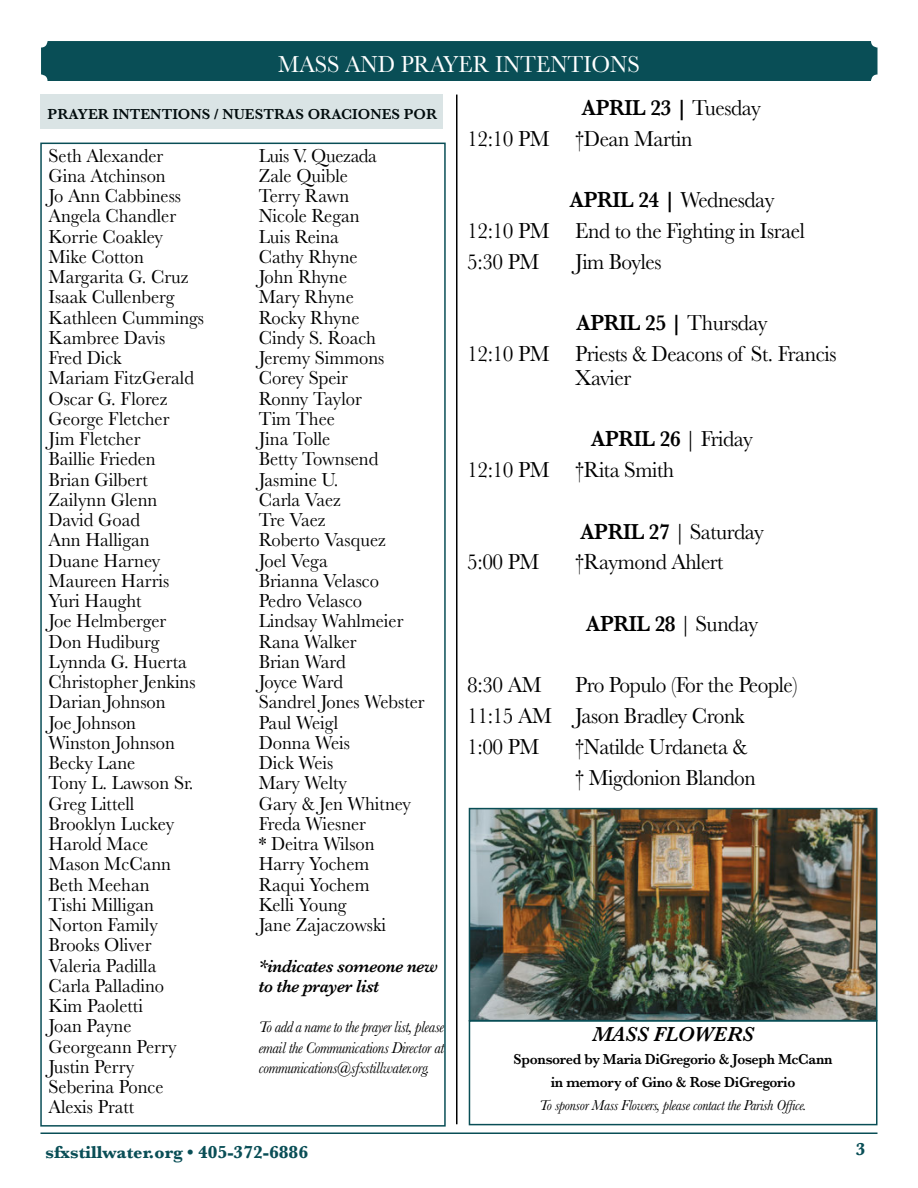
<style>
.page{position:relative;width:918px;height:1188px;background:#fff}
.page>*{position:absolute;margin:0;border:0;box-sizing:border-box;transform-origin:0 0}
.t1{font:24px "Tphwnm Baskerville";color:#fff;scale:.95 1}
.t2{font:22.5px/30.8px "Tphwnm Baskerville";letter-spacing:-.02em;color:#000;scale:.95 1}
.t3{font:22.5px "Ycqbqx Baskerville";letter-spacing:-.02em;color:#000;scale:.95 1}
.t4{font:600 22.5px "Baskerville";letter-spacing:-.02em;color:#000;scale:.95 1}
.t5{font:italic 600 21px "Baskerville";color:#000}
.t6{font:19.5px/20.2px "Tphwnm Baskerville";color:#000;scale:.95 1}
.t7{font:19.5px/20.2px "Ycqbqx Baskerville";color:#000;scale:.95 1}
.t8{font:italic 600 18px/20.2px "Baskerville";letter-spacing:-.02em;color:#000;scale:.95 1}
.t9{font:700 18px "Baskerville";color:#094e56}
.t10{font:italic 16.2px/20.2px "Wfjscm Baskerville";letter-spacing:-.02em;color:#000;text-align:justify;scale:.95 1}
.t11{font:600 15px/23.2px "Baskerville";letter-spacing:-.02em;color:#000;text-align:center;scale:.95 1}
.t12{font:italic 15px "Nlvkms Baskerville";letter-spacing:-.02em;color:#000;scale:.95 1}
.t13{font:600 15px "Baskerville";color:#000}
.s1{font-family:"Tphwnm Baskerville";font-weight:400}
.s2{font-family:"Baskerville";font-weight:600}
</style>
<div class="page">
<div style="left:41px;top:41px;width:837px;height:40px;background:#094e56;border-radius:6px"></div>
<hr style="left:456px;top:95px;width:2px;height:1029px;background:#000">
<div style="left:40px;top:94px;width:403px;height:35px;background:#dae4e5"></div>
<div style="left:469px;top:1020px;width:409px;height:105px;border:2px solid #094e56"></div>
<img style="left:472px;top:811px;width:403px;height:207px">
<div style="left:469px;top:808px;width:409px;height:213px;border:2px solid #094e56"></div>
<hr style="left:41px;top:1132px;width:837px;height:2px;background:#094e56">
<div style="left:40px;top:143px;width:406px;height:984px;border:2px solid #094e56"></div>
<p class="t1" style="left:278px;top:49px;width:382px">MASS AND PRAYER INTENTIONS</p>
<p class="t4" style="left:581px;top:92px;width:191px">APRIL 23 | <span class="s1">Tuesday</span></p>
<p class="t2" style="left:467px;top:123px;width:239px">12:10 PM †Dean Martin</p>
<p class="t13" style="left:48px;top:103px;width:391px">PRAYER INTENTIONS / NUESTRAS ORACIONES POR</p>
<p class="t6" style="left:49px;top:145px;width:122px">Seth Alexander</p>
<p class="t7" style="left:49px;top:166px;width:141px">Gina Atchinson<br>Jo Ann Cabbiness</p>
<p class="t6" style="left:49px;top:206px;width:136px">Angela Chandler</p>
<p class="t7" style="left:49px;top:226px;width:122px">Korrie Coakley<br>Mike Cotton</p>
<p class="t6" style="left:49px;top:267px;width:149px">Margarita G. Cruz</p>
<p class="t7" style="left:49px;top:287px;width:134px">Isaak Cullenberg</p>
<p class="t6" style="left:49px;top:307px;width:165px">Kathleen Cummings<br>Kambree Davis</p>
<p class="t7" style="left:49px;top:348px;width:79px">Fred Dick</p>
<p class="t6" style="left:49px;top:368px;width:155px">Mariam FitzGerald</p>
<p class="t7" style="left:49px;top:388px;width:129px;text-align:justify">Oscar G. Florez George Fletcher Jim Fletcher</p>
<p class="t6" style="left:49px;top:449px;width:129px">Baillie Frieden<br>Brian Gilbert<br>Zailynn Glenn<br>David Goad<br>Ann Halligan<br>Duane Harney<br>Maureen Harris<br>Yuri Haught</p>
<p class="t7" style="left:49px;top:611px;width:126px">Joe Helmberger</p>
<p class="t6" style="left:49px;top:631px;width:147px">Don Hudiburg<br>Lynnda G. Huerta</p>
<p class="t7" style="left:49px;top:672px;width:156px">Christopher Jenkins<br>Darian Johnson<br>Joe Johnson<br>Winston Johnson<br>Becky Lane</p>
<p class="t6" style="left:49px;top:773px;width:154px">Tony L. Lawson Sr.<br>Greg Littell</p>
<p class="t7" style="left:49px;top:814px;width:134px">Brooklyn Luckey<br>Harold Mace<br>Mason McCann</p>
<p class="t6" style="left:49px;top:874px;width:117px">Beth Meehan<br>Tishi Milligan<br>Norton Family</p>
<p class="t7" style="left:49px;top:935px;width:110px">Brooks Oliver</p>
<p class="t6" style="left:49px;top:955px;width:123px">Valeria Padilla<br>Carla Palladino<br>Kim Paoletti</p>
<p class="t7" style="left:49px;top:1016px;width:89px">Joan Payne</p>
<p class="t6" style="left:49px;top:1036px;width:136px">Georgeann Perry</p>
<p class="t7" style="left:49px;top:1057px;width:123px">Justin Perry<br>Seberina Ponce</p>
<p class="t6" style="left:49px;top:1097px;width:92px">Alexis Pratt</p>
<p class="t6" style="left:259px;top:145px;width:126px">Luis V. Quezada<br>Zale Quible<br>Terry Rawn</p>
<p class="t7" style="left:259px;top:206px;width:108px">Nicole Regan</p>
<p class="t6" style="left:259px;top:226px;width:106px">Luis Reina<br>Cathy Rhyne</p>
<p class="t7" style="left:259px;top:267px;width:95px">John Rhyne</p>
<p class="t6" style="left:259px;top:287px;width:102px">Mary Rhyne</p>
<p class="t7" style="left:259px;top:307px;width:134px">Rocky Rhyne<br>Cindy S. Roach<br>Jeremy Simmons</p>
<p class="t6" style="left:259px;top:368px;width:110px">Corey Speir<br>Ronny Taylor<br>Tim Thee</p>
<p class="t7" style="left:259px;top:429px;width:77px">Jina Tolle</p>
<p class="t6" style="left:259px;top:449px;width:127px">Betty Townsend</p>
<p class="t7" style="left:259px;top:469px;width:85px">Jasmine U.</p>
<p class="t6" style="left:259px;top:490px;width:88px">Carla Vaez<br>Tre Vaez</p>
<p class="t7" style="left:259px;top:530px;width:136px">Roberto Vasquez<br>Joel Vega<br>Brianna Velasco<br>Pedro Velasco</p>
<p class="t6" style="left:259px;top:611px;width:154px">Lindsay Wahlmeier</p>
<p class="t7" style="left:259px;top:631px;width:105px">Rana Walker</p>
<p class="t6" style="left:259px;top:652px;width:93px">Brian Ward</p>
<p class="t7" style="left:259px;top:672px;width:176px">Joyce Ward<br>Sandrel Jones Webster</p>
<p class="t6" style="left:259px;top:712px;width:98px">Paul Weigl<br>Donna Weis</p>
<p class="t7" style="left:259px;top:753px;width:80px">Dick Weis</p>
<p class="t6" style="left:259px;top:773px;width:94px">Mary Welty</p>
<p class="t7" style="left:259px;top:793px;width:162px">Gary &amp; Jen Whitney</p>
<p class="t6" style="left:259px;top:814px;width:123px">Freda Wiesner * Deitra Wilson</p>
<p class="t7" style="left:259px;top:854px;width:118px">Harry Yochem<br>Raqui Yochem</p>
<p class="t6" style="left:259px;top:895px;width:94px">Kelli Young</p>
<p class="t7" style="left:259px;top:915px;width:136px">Jane Zajaczowski</p>
<p class="t8" style="left:259px;top:956px;width:190px">*indicates someone new to the prayer list</p>
<p class="t10" style="left:259px;top:1017px;width:197px">To add a name to the prayer list, please email the Communications Director at communications@sfxstillwater.org.</p>
<p class="t2" style="left:467px;top:185px;width:357px;text-indent:102px"><span class="s2">APRIL 24 |</span> Wednesday<br>12:10 PM End to the Fighting in Israel<br>5:30 PM</p>
<p class="t3" style="left:575px;top:247px;width:92px">Jim Boyles</p>
<p class="t4" style="left:576px;top:307px;width:203px">APRIL 25 | <span class="s1">Thursday</span></p>
<p class="t3" style="left:467px;top:339px;width:390px">12:10 PM Priests &amp; Deacons of St. Francis</p>
<p class="t2" style="left:575px;top:362px;width:60px">Xavier</p>
<p class="t4" style="left:591px;top:423px;width:172px">APRIL 26 <span class="s1">| Friday</span></p>
<p class="t2" style="left:467px;top:455px;width:219px">12:10 PM †Rita Smith</p>
<p class="t2" style="left:580px;top:516px;width:195px"><span class="s2">APRIL 27</span> | Saturday</p>
<p class="t2" style="left:467px;top:547px;width:77px">5:00 PM</p>
<p class="t2" style="left:575px;top:547px;width:158px">†Raymond Ahlert</p>
<p class="t4" style="left:586px;top:608px;width:183px">APRIL 28 <span class="s1">| Sunday</span></p>
<p class="t2" style="left:467px;top:670px;width:80px">8:30 AM</p>
<p class="t2" style="left:575px;top:670px;width:236px">Pro Populo (For the People)</p>
<p class="t3" style="left:467px;top:701px;width:294px">11:15 AM Jason Bradley Cronk</p>
<p class="t2" style="left:467px;top:731px;width:77px">1:00 PM</p>
<p class="t2" style="left:575px;top:731px;width:192px">†Natilde Urdaneta &amp; † Migdonion Blandon</p>
<p class="t5" style="left:592px;top:1019px;width:163px">MASS FLOWERS</p>
<p class="t11" style="left:514px;top:1047px;width:337px">Sponsored by Maria DiGregorio &amp; Joseph McCann in memory of Gino &amp; Rose DiGregorio</p>
<p class="t12" style="left:540px;top:1095px;width:282px">To sponsor Mass Flowers, please contact the Parish Office.</p>
<p class="t9" style="left:46px;top:1139px;width:264px">sfxstillwater.org • 405-372-6886</p>
<p class="t9" style="left:856px;top:1137px;width:11px">3</p>
</div>
